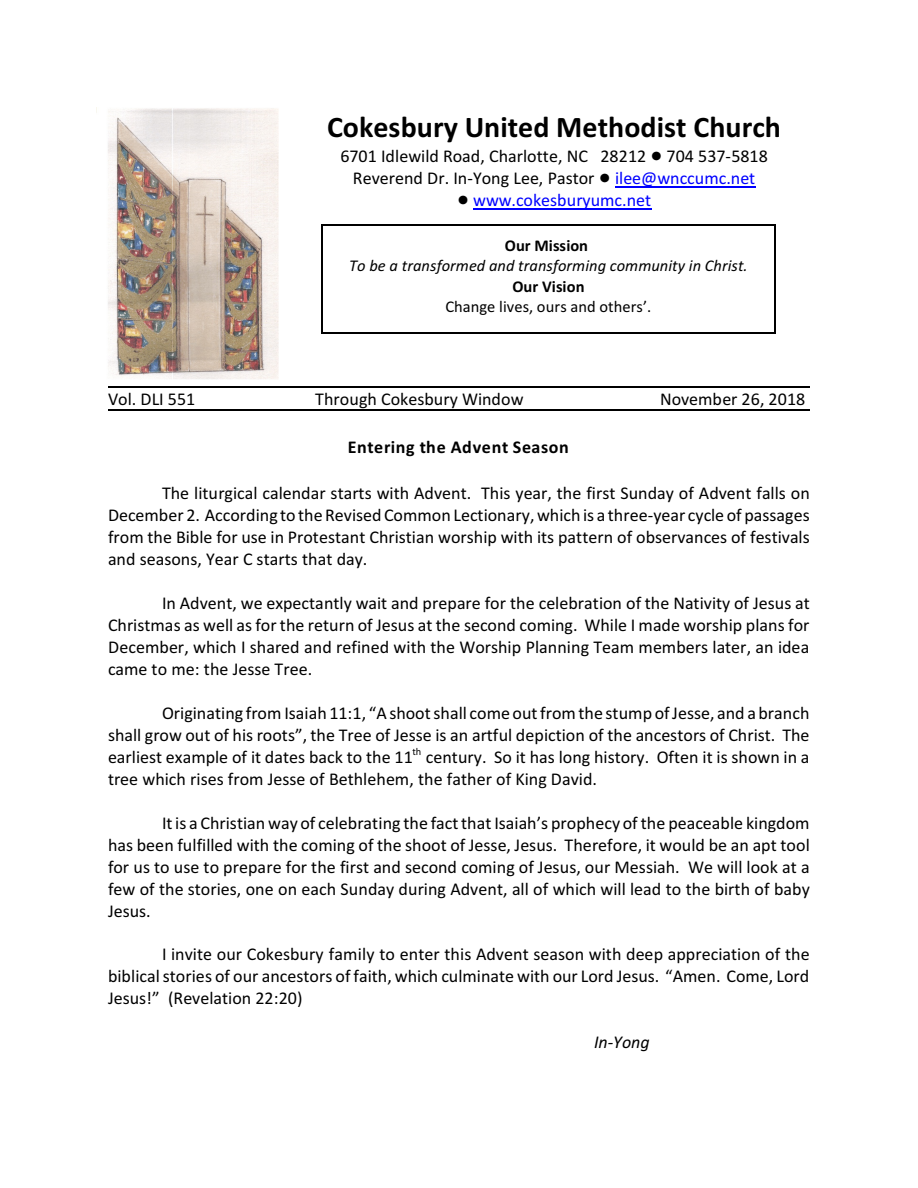
<style>
.page{position:relative;width:918px;height:1188px;background:#fff}
.page>*{position:absolute;margin:0;border:0;box-sizing:border-box;transform-origin:0 0}
.t1{font:700 30px "Calibri";color:#000}
.t2{font:18px/21.9px "Calibri";color:#000;text-align:justify}
.t3{font:700 18px "Calibri";letter-spacing:.035em;color:#000}
.t4{font:18px "Calibri";color:#00f}
.t5{font:italic 18px "Calibri";color:#000}
.t6{font:italic 16.5px "Calibri";color:#000}
.t7{font:16.5px "Calibri";color:#000}
.t8{font:700 16.5px "Calibri";color:#000}
.t9{font:10.5px "Calibri";color:#000}
.s1{color:#00f}
</style>
<div class="page">
<hr style="left:615px;top:186px;width:140px;height:2px;background:#00f">
<hr style="left:473px;top:208px;width:178px;height:2px;background:#00f">
<hr style="left:108px;top:386px;width:702px;height:1px;background:#000">
<hr style="left:108px;top:410px;width:702px;height:1px;background:#000">
<img style="left:96px;top:108px;width:183px;height:271px">
<hr style="left:321px;top:225px;width:1px;height:108px;background:#000">
<hr style="left:775px;top:225px;width:1px;height:108px;background:#000">
<hr style="left:321px;top:225px;width:455px;height:1px;background:#000">
<hr style="left:321px;top:332px;width:455px;height:1px;background:#000">
<h1 class="t1" style="left:327px;top:114px;width:455px">Cokesbury United Methodist Church</h1>
<p class="t2" style="left:340px;top:146px;width:429px">6701 Idlewild Road, Charlotte, NC 28212 704 537-5818</p>
<p class="t2" style="left:353px;top:168px;width:404px">Reverend Dr. In-Yong Lee, Pastor <span class="s1">ilee@wnccumc.net</span></p>
<p class="t4" style="left:473px;top:192px;width:180px">www.cokesburyumc.net</p>
<p class="t8" style="left:505px;top:239px;width:85px">Our Mission</p>
<p class="t6" style="left:349px;top:259px;width:400px">To be a transformed and transforming community in Christ.</p>
<p class="t8" style="left:512px;top:279px;width:74px">Our Vision</p>
<p class="t7" style="left:446px;top:300px;width:207px">Change lives, ours and others’.</p>
<p class="t2" style="left:108px;top:389px;width:89px">Vol. DLI 551</p>
<p class="t2" style="left:315px;top:389px;width:210px">Through Cokesbury Window</p>
<p class="t2" style="left:660px;top:389px;width:147px">November 26, 2018</p>
<p class="t3" style="left:348px;top:440px;width:223px">Entering the Advent Season</p>
<p class="t2" style="left:108px;top:484px;width:703px;text-indent:54px">The liturgical calendar starts with Advent. This year, the first Sunday of Advent falls on December 2. According to the Revised Common Lectionary, which is a three-year cycle of passages from the Bible for use in Protestant Christian worship with its pattern of observances of festivals and seasons, Year C starts that day.</p>
<p class="t2" style="left:108px;top:594px;width:703px;text-indent:54px">In Advent, we expectantly wait and prepare for the celebration of the Nativity of Jesus at Christmas as well as for the return of Jesus at the second coming. While I made worship plans for December, which I shared and refined with the Worship Planning Team members later, an idea came to me: the Jesse Tree.</p>
<p class="t2" style="left:108px;top:703px;width:703px;text-indent:54px">Originating from Isaiah 11:1, “A shoot shall come outfrom the stump of Jesse, and a branch shall grow out of his roots”, the Tree of Jesse is an artful depiction of the ancestors of Christ. The earliest example of it dates back to the 11 century. So it has long history. Often it is shown in a</p>
<p class="t9" style="left:412px;top:747px;width:10px">th</p>
<p class="t2" style="left:108px;top:769px;width:491px">tree which rises from Jesse of Bethlehem, the father of King David.</p>
<p class="t2" style="left:108px;top:813px;width:703px;text-indent:54px">It is a Christian way of celebrating the fact that Isaiah’s prophecy of the peaceable kingdom has been fulfilled with the coming of the shoot of Jesse, Jesus. Therefore, it would be an apt tool for us to use to prepare for the first and second coming of Jesus, our Messiah. We will look at a few of the stories, one on each Sunday during Advent, all of which will lead to the birth of baby Jesus.</p>
<p class="t2" style="left:108px;top:945px;width:703px;text-indent:54px">I invite our Cokesbury family to enter this Advent season with deep appreciation of the biblical stories of our ancestors of faith, which culminate with our Lord Jesus. “Amen. Come, Lord Jesus!” (Revelation 22:20)</p>
<p class="t5" style="left:594px;top:1035px;width:57px">In-Yong</p>
</div>
